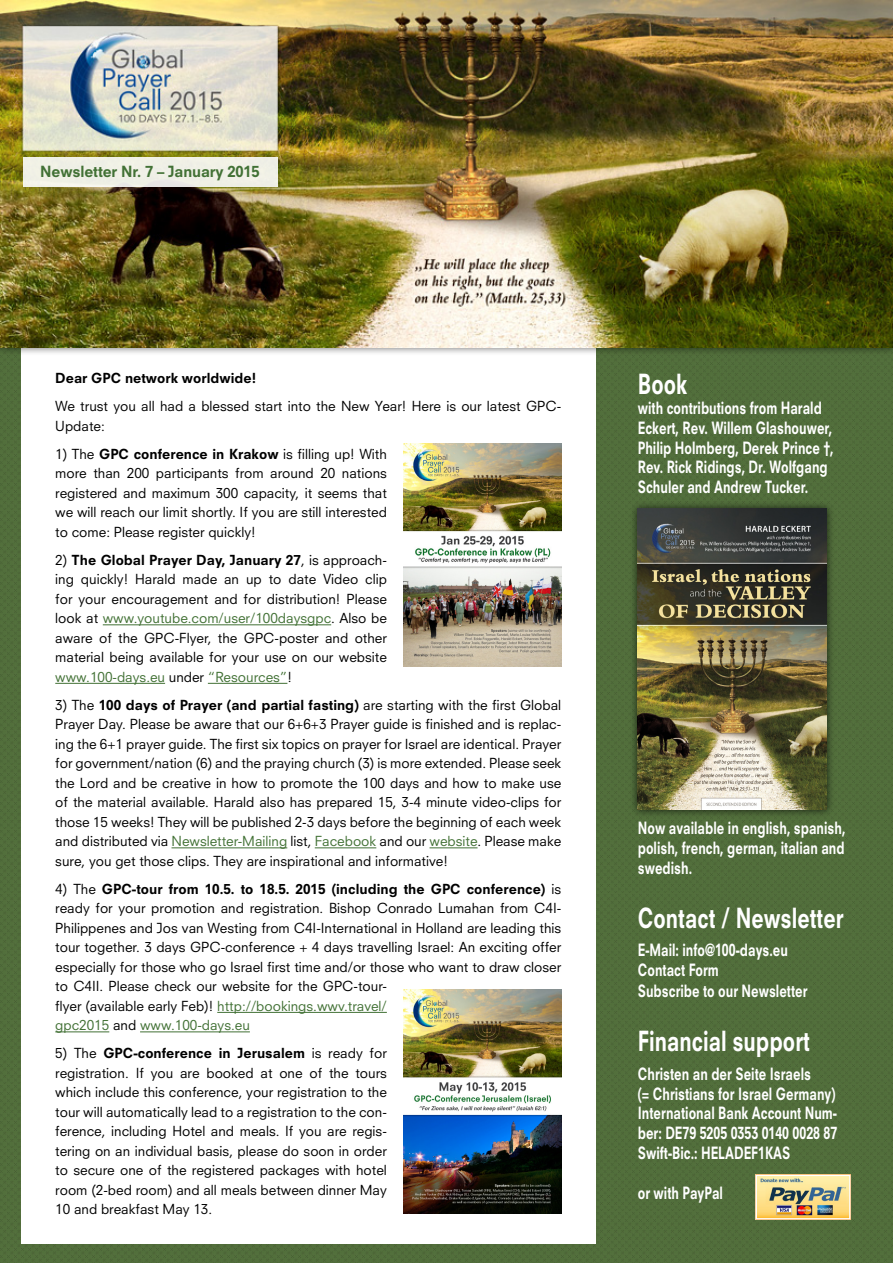
<style>
.page{position:relative;width:893px;height:1263px;background:#fff}
.page>*{position:absolute;margin:0;border:0;box-sizing:border-box;transform-origin:0 0}
.t1{font:800 27px "Neuzeit S";color:#fff;scale:.75 1}
.t2{font:800 16.5px/19.8px "Neuzeit S";color:#fff;scale:.75 1}
.t3{font:800 15px "Neuzeit S";letter-spacing:-.01em;color:#427135}
.t4{font:13.5px/19.5px "Neuzeit S";color:#000;text-align:justify}
.t5{font:800 13.5px "Neuzeit S";color:#000}
.s1{font-weight:800}
.s2{color:#427135}
</style>
<div class="page">
<img style="left:0;top:356px;width:893px;height:907px">
<div style="left:21px;top:338px;width:574px;height:906px;background:#fff"></div>
<hr style="left:103px;top:624px;width:228px;height:1px;background:#427135">
<hr style="left:55px;top:683px;width:110px;height:1px;background:#427135">
<hr style="left:208px;top:683px;width:79px;height:1px;background:#427135">
<hr style="left:171px;top:847px;width:116px;height:1px;background:#427135">
<hr style="left:315px;top:847px;width:61px;height:1px;background:#427135">
<hr style="left:430px;top:847px;width:48px;height:1px;background:#427135">
<hr style="left:217px;top:1012px;width:170px;height:1px;background:#427135">
<hr style="left:55px;top:1031px;width:54px;height:1px;background:#427135">
<hr style="left:140px;top:1031px;width:110px;height:1px;background:#427135">
<div style="left:0;top:0;width:893px;height:356px;background:#000;opacity:.75"></div>
<img style="left:0;top:0;width:893px;height:347px">
<div style="left:23px;top:157px;width:254px;height:29px;background:#f0f0e6"></div>
<div style="left:630px;top:500px;width:204px;height:317px;background:#000;opacity:.75"></div>
<img style="left:638px;top:508px;width:188px;height:301px">
<img style="left:758px;top:1177px;width:90px;height:40px">
<div style="left:756px;top:1175px;width:94px;height:44px;border:1px solid #fff"></div>
<img style="left:404px;top:443px;width:157px;height:223px">
<img style="left:404px;top:989px;width:157px;height:224px">
<p class="t3" style="left:40px;top:163px;width:221px">Newsletter Nr. 7 – January 2015</p>
<p class="t5" style="left:55px;top:370px;width:202px">Dear GPC network worldwide!</p>
<p class="t4" style="left:55px;top:397px;width:507px">We trust you all had a blessed start into the New Year! Here is our latest GPC-<br>Update:</p>
<p class="t4" style="left:55px;top:444px;width:333px">1) The <span class="s1">GPC conference in Krakow</span> is filling up! With more than 200 participants from around 20 nations registered and maximum 300 capacity, it seems that we will reach our limit shortly. If you are still interested to come: Please register quickly!</p>
<p class="t4" style="left:55px;top:550px;width:333px">2) <span class="s1">The Global Prayer Day, January 27</span>, is approach&shy;ing quickly! Harald made an up to date Video clip for your encouragement and for distribution! Please look at <span class="s2">www.youtube.com/user/100daysgpc</span>. Also be aware of the GPC-Flyer, the GPC-poster and other material being available for your use on our website <span class="s2">www.100-days.eu</span> under <span class="s2">“Resources”</span>!</p>
<p class="t4" style="left:55px;top:695px;width:508px">3) The <span class="s1">100 days of Prayer (and partial fasting)</span> are starting with the first Global Prayer Day. Please be aware that our 6+6+3 Prayer guide is finished and is replac&shy;ing the 6+1 prayer guide. The first six topics on prayer for Israel are identical. Prayer for government/nation (6) and the praying church (3) is more extended. Please seek the Lord and be creative in how to promote the 100 days and how to make use of the material available. Harald also has prepared 15, 3-4 minute video-clips for those 15 weeks! They will be published 2-3 days before the beginning of each week and distributed via <span class="s2">Newsletter-Mailing</span> list, <span class="s2">Facebook</span> and our <span class="s2">website</span>. Please make sure, you get those clips. They are inspirational and informative!</p>
<p class="t4" style="left:55px;top:879px;width:507px;text-align:left">4) The <span class="s1">GPC-tour from 10.5. to 18.5. 2015 (including the GPC conference)</span> is ready for your promotion and registration. Bishop Conrado Lumahan from C4I-Philippenes and Jos van Westing from C4I-International in Holland are leading this tour together. 3 days GPC-conference + 4 days travelling Israel: An exciting offer especially for those who go Israel first time and/or those who want to draw closer to C4II. Please check our website for the GPC-tour-<br>flyer (available early Feb)! <span class="s2">http://bookings.wwv.travel/<br>gpc2015</span> and <span class="s2">www.100-days.eu</span></p>
<p class="t4" style="left:55px;top:1043px;width:333px">5) The <span class="s1">GPC-conference in Jerusalem</span> is ready for registration. If you are booked at one of the tours which include this conference, your registration to the tour will automatically lead to a registration to the con&shy;ference, including Hotel and meals. If you are regis&shy;tering on an individual basis, please do soon in order to secure one of the registered packages with hotel room (2-bed room) and all meals between dinner May 10 and breakfast May 13.</p>
<h1 class="t1" style="left:638px;top:368px;width:67px">Book</h1>
<p class="t2" style="left:638px;top:398px;width:263px">with contributions from Harald<br>Eckert, Rev. Willem Glashouwer,<br>Philip Holmberg, Derek Prince †,<br>Rev. Rick Ridings, Dr. Wolfgang<br>Schuler and Andrew Tucker.</p>
<p class="t2" style="left:638px;top:818px;width:278px;text-align:justify">Now available in english, spanish, polish, french, german, italian and swedish.</p>
<h1 class="t1" style="left:638px;top:901px;width:276px">Contact / Newsletter</h1>
<p class="t2" style="left:638px;top:940px;width:202px">E-Mail: info@100-days.eu<br>Contact Form</p>
<p class="t2" style="left:638px;top:981px;width:228px">Subscribe to our Newsletter</p>
<h1 class="t1" style="left:638px;top:1025px;width:231px">Financial support</h1>
<p class="t2" style="left:638px;top:1064px;width:267px">Christen an der Seite Israels<br>(= Christians for Israel Germany)<br>International Bank Account Num&shy;ber: DE79 5205 0353 0140 0028 87<br>Swift-Bic.: HELADEF1KAS</p>
<p class="t2" style="left:638px;top:1182px;width:115px">or with PayPal</p>
</div>
